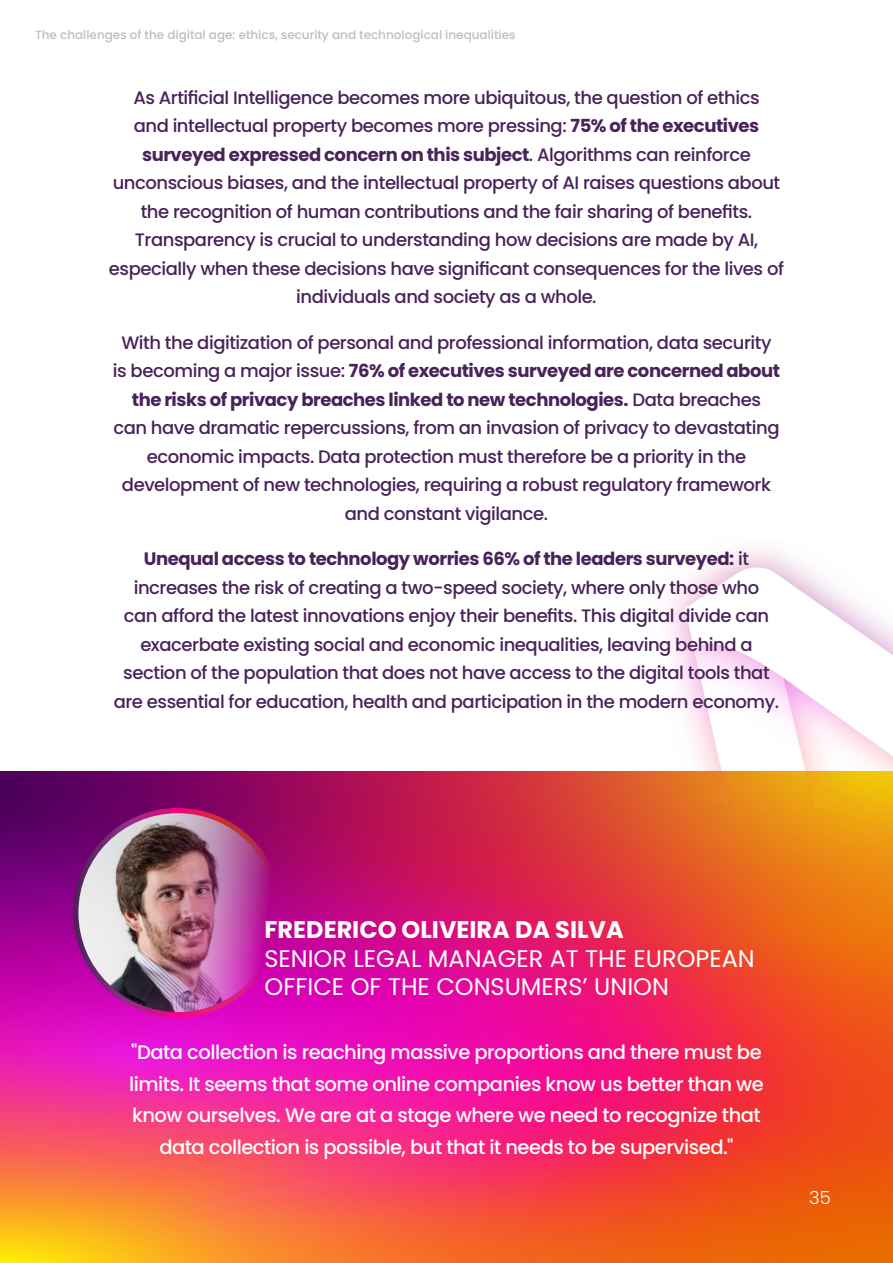
<style>
.page{position:relative;width:893px;height:1263px;background:#fff}
.page>*{position:absolute;margin:0;border:0;box-sizing:border-box;transform-origin:0 0}
.t1{font:24px/28.8px "Poppins";color:#fff}
.t2{font:700 24px "Poppins";color:#fff}
.t3{font:500 19.5px/31.5px "Poppins";letter-spacing:-.025em;color:#fff;text-align:center}
.t4{font:500 18px/28.5px "Poppins";letter-spacing:-.025em;color:#49225a;text-align:center}
.t5{font:300 18px "Poppins";color:#fff}
.t6{font:500 12px "Poppins";color:#bfbebe}
.s1{font-weight:700}
</style>
<div class="page">
<img style="left:0;top:772px;width:893px;height:491px">
<img style="left:592px;top:549px;width:301px;height:259px">
<img style="left:76px;top:810px;width:204px;height:205px;border-radius:102px">
<div style="left:73px;top:808px;width:210px;height:209px;border:5px solid #fff;border-radius:50%"></div>
<p class="t6" style="left:35px;top:28px;width:482px">The challenges of the digital age: ethics, security and technological inequalities</p>
<p class="t4" style="left:109px;top:83px;width:677px">As Artificial Intelligence becomes more ubiquitous, the question of ethics<br>and intellectual property becomes more pressing: <span class="s1">75% of the executives surveyed expressed concern on this subject</span>. Algorithms can reinforce unconscious biases, and the intellectual property of AI raises questions about the recognition of human contributions and the fair sharing of benefits.<br>Transparency is crucial to understanding how decisions are made by AI, especially when these decisions have significant consequences for the lives of individuals and society as a whole.</p>
<p class="t4" style="left:113px;top:328px;width:669px">With the digitization of personal and professional information, data security is becoming a major issue: <span class="s1">76% of executives surveyed are concerned about the risks of privacy breaches linked to new technologies.</span> Data breaches can have dramatic repercussions, from an invasion of privacy to devastating economic impacts. Data protection must therefore be a priority in the development of new technologies, requiring a robust regulatory framework and constant vigilance.</p>
<p class="t4" style="left:114px;top:545px;width:667px"><span class="s1">Unequal access to technology worries 66% of the leaders surveyed:</span> it increases the risk of creating a two-speed society, where only those who<br>can afford the latest innovations enjoy their benefits. This digital divide can exacerbate existing social and economic inequalities, leaving behind a section of the population that does not have access to the digital tools that are essential for education, health and participation in the modern economy.</p>
<h1 class="t2" style="left:264px;top:915px;width:361px">FREDERICO OLIVEIRA DA SILVA</h1>
<h1 class="t1" style="left:264px;top:944px;width:492px">SENIOR LEGAL MANAGER AT THE EUROPEAN<br>OFFICE OF THE CONSUMERS’ UNION</h1>
<p class="t3" style="left:129px;top:1036px;width:636px">"Data collection is reaching massive proportions and there must be limits. It seems that some online companies know us better than we know ourselves. We are at a stage where we need to recognize that data collection is possible, but that it needs to be supervised."</p>
<p class="t5" style="left:809px;top:1187px;width:23px">35</p>
</div>
